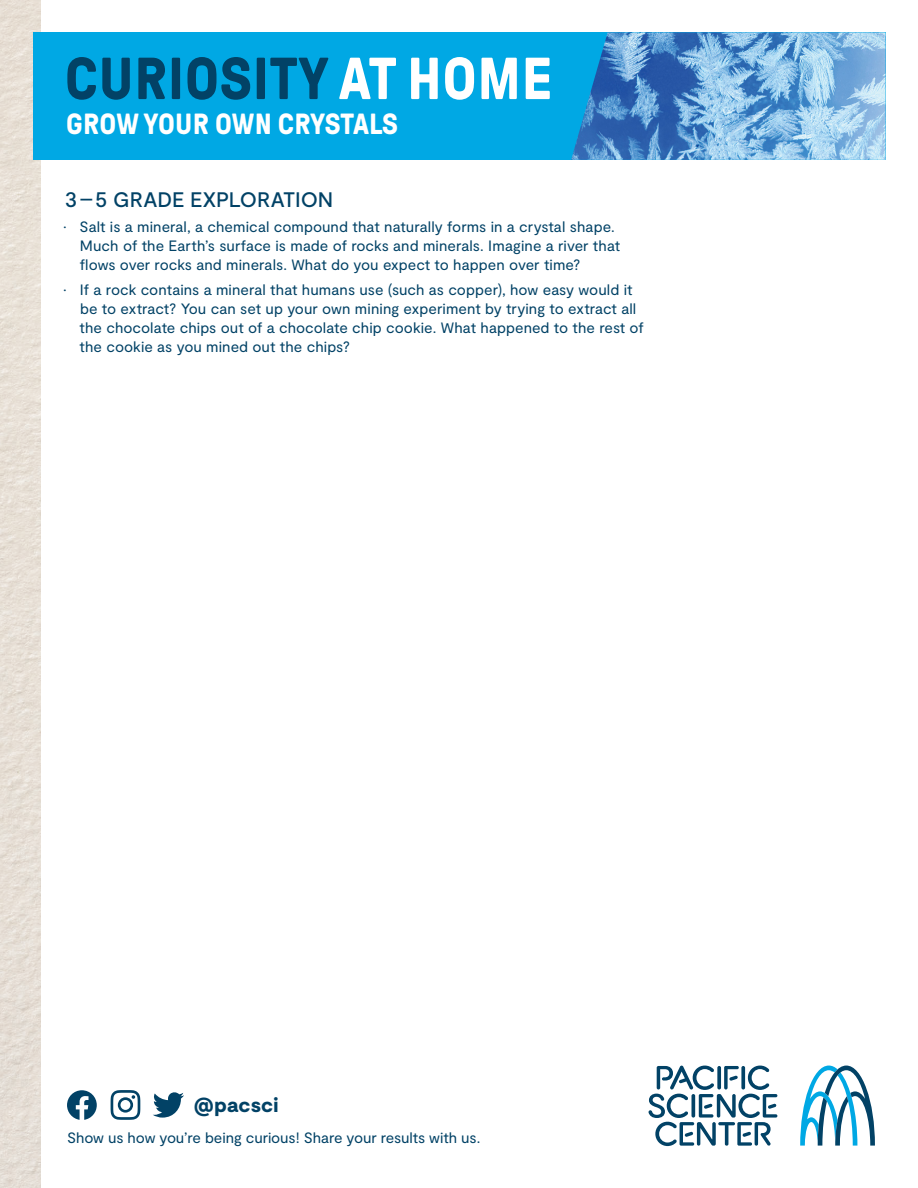
<style>
.page{position:relative;width:918px;height:1188px;background:#fff}
.page>*{position:absolute;margin:0;border:0;box-sizing:border-box;transform-origin:0 0}
.t1{font:700 59.1px "GT Pressura";letter-spacing:.01em;color:#024266}
.t2{font:700 29.1px "GT Pressura";letter-spacing:-.005em;color:#fff}
.Heading1{font:500 21px "Moderat";color:#024266}
.t3{font:900 20.4px "Moderat";letter-spacing:.01em;color:#024266}
.t4{font:15px/18.8px "Moderat";color:#024266}
.s1{color:#fff}
</style>
<div class="page">
<img style="left:0;top:0;width:40px;height:1188px">
<div style="left:33px;top:32px;width:853px;height:128px;background:#00a8e4"></div>
<img style="left:571px;top:32px;width:315px;height:128px">
<svg style="left:800px;top:1066px;width:75px;height:80px"></svg>
<svg style="left:648px;top:1065px;width:129px;height:81px"></svg>
<svg style="left:153px;top:1092px;width:31px;height:26px"></svg>
<svg style="left:111px;top:1090px;width:29px;height:30px"></svg>
<svg style="left:67px;top:1090px;width:30px;height:30px"></svg>
<h1 class="t1" style="left:65px;top:47px;width:489px">CURIOSITY <span class="s1">AT HOME</span></h1>
<h2 class="t2" style="left:66px;top:108px;width:333px">GROW YOUR OWN CRYSTALS</h2>
<p class="Heading1" style="left:65px;top:187px;width:270px">3–5 GRADE EXPLORATION</p>
<p class="t4" style="left:80px;top:218px;width:542px;text-indent:-16px">• Salt is a mineral, a chemical compound that naturally forms in a crystal shape.<br>Much of the Earth’s surface is made of rocks and minerals. Imagine a river that flows over rocks and minerals. What do you expect to happen over time?</p>
<p class="t4" style="left:80px;top:281px;width:566px;text-indent:-16px">• If a rock contains a mineral that humans use (such as copper), how easy would it be to extract? You can set up your own mining experiment by trying to extract all the chocolate chips out of a chocolate chip cookie. What happened to the rest of the cookie as you mined out the chips?</p>
<h3 class="t3" style="left:194px;top:1093px;width:86px">@pacsci</h3>
<p class="t4" style="left:67px;top:1129px;width:415px">Show us how you’re being curious! Share your results with us.</p>
</div>
